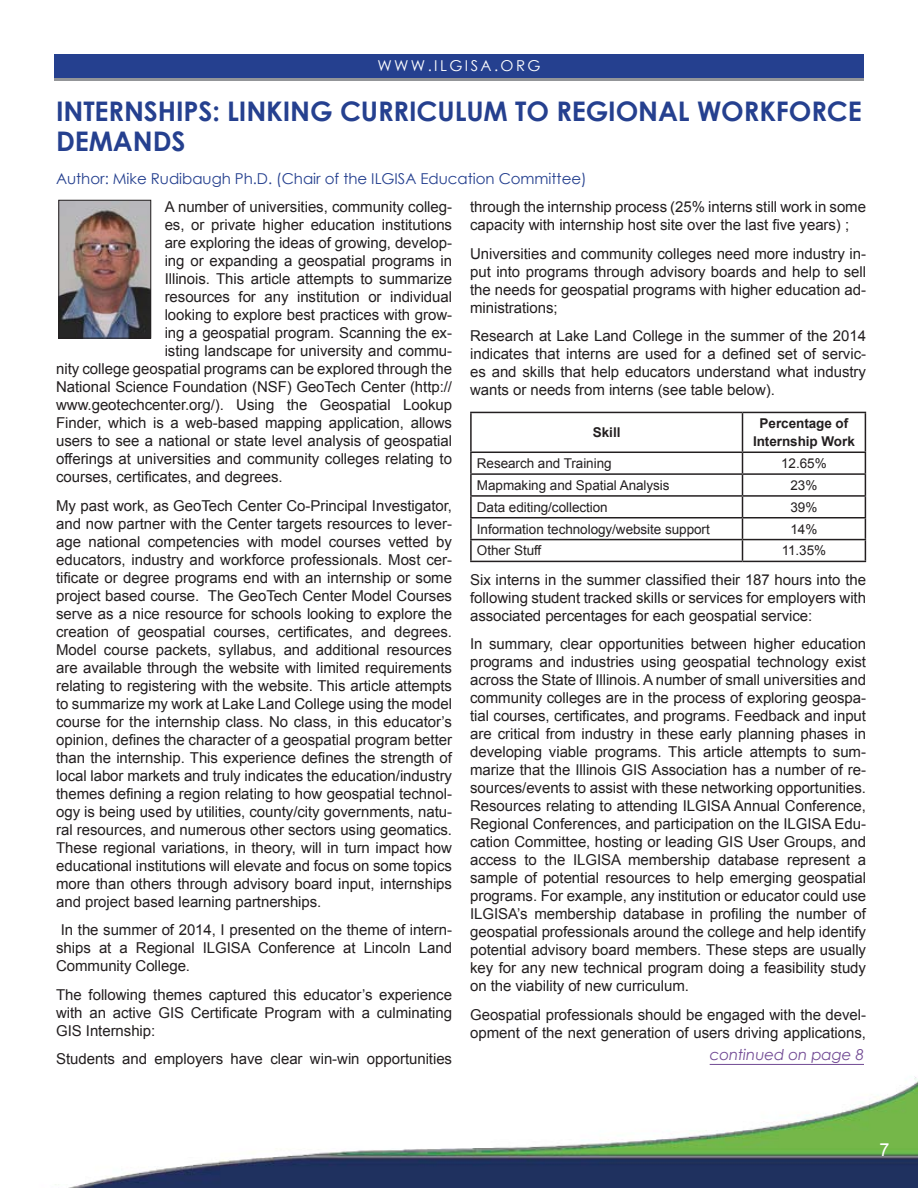
<style>
.page{position:relative;width:918px;height:1188px;background:#fff}
.page>*{position:absolute;margin:0;border:0;box-sizing:border-box;transform-origin:0 0}
.t1{font:700 27px/30px "Century Gothic";letter-spacing:-.005em;color:#25408f}
.t2{font:18px "Arial";color:#fff}
.t3{font:15px/18px "Arial";letter-spacing:-.005em;color:#231f20;text-align:justify}
.t4{font:15px "Century Gothic";letter-spacing:-.005em;color:#25408f}
.t5{font:italic 15px "Century Gothic";letter-spacing:-.005em;color:#714993}
.t6{font:15px "Century Gothic";letter-spacing:.16em;color:#fff}
.t7{font:13.5px "Arial";letter-spacing:-.005em;color:#231f20}
.t8{font:700 13.5px/18px "Arial";letter-spacing:-.005em;color:#231f20;text-align:center}
</style>
<div class="page">
<img style="left:55px;top:1063px;width:863px;height:125px">
<div style="left:54px;top:54px;width:810px;height:25px;background:#25408f"></div>
<hr style="left:54px;top:79px;width:810px;height:2px;background:#939598">
<hr style="left:470px;top:412px;width:272px;height:1px;background:#231f20">
<hr style="left:470px;top:413px;width:2px;height:39px;background:#231f20">
<hr style="left:742px;top:412px;width:124px;height:1px;background:#231f20">
<hr style="left:742px;top:413px;width:1px;height:39px;background:#231f20">
<hr style="left:865px;top:413px;width:1px;height:39px;background:#231f20">
<hr style="left:470px;top:452px;width:272px;height:1px;background:#231f20">
<hr style="left:470px;top:453px;width:2px;height:20px;background:#231f20">
<hr style="left:742px;top:452px;width:124px;height:1px;background:#231f20">
<hr style="left:470px;top:473px;width:272px;height:2px;background:#231f20">
<hr style="left:470px;top:475px;width:2px;height:20px;background:#231f20">
<hr style="left:742px;top:473px;width:124px;height:2px;background:#231f20">
<hr style="left:470px;top:495px;width:272px;height:2px;background:#231f20">
<hr style="left:470px;top:497px;width:2px;height:20px;background:#231f20">
<hr style="left:742px;top:495px;width:124px;height:2px;background:#231f20">
<hr style="left:470px;top:517px;width:272px;height:2px;background:#231f20">
<hr style="left:470px;top:519px;width:2px;height:20px;background:#231f20">
<hr style="left:742px;top:517px;width:124px;height:2px;background:#231f20">
<hr style="left:470px;top:539px;width:272px;height:1px;background:#231f20">
<hr style="left:470px;top:540px;width:2px;height:21px;background:#231f20">
<hr style="left:742px;top:539px;width:124px;height:1px;background:#231f20">
<svg style="left:742px;top:453px;width:1px;height:108px"></svg>
<svg style="left:865px;top:453px;width:1px;height:108px"></svg>
<hr style="left:470px;top:561px;width:272px;height:1px;background:#231f20">
<hr style="left:742px;top:561px;width:124px;height:1px;background:#231f20">
<hr style="left:710px;top:1064px;width:154px;height:1px;background:#714993">
<img style="left:60px;top:202px;width:89px;height:135px">
<div style="left:58px;top:200px;width:93px;height:139px;border:1px solid #231f20"></div>
<p class="t6" style="left:377px;top:57px;width:165px">WWW.ILGISA.ORG</p>
<h1 class="t1" style="left:56px;top:95px;width:807px">INTERNSHIPS: LINKING CURRICULUM TO REGIONAL WORKFORCE<br>DEMANDS</h1>
<p class="t4" style="left:56px;top:169px;width:532px">Author: Mike Rudibaugh Ph. D. (Chair of the ILGISA Education Committee)</p>
<p class="t3" style="left:165px;top:198px;width:289px">A number of universities, community colleg-</p>
<p class="t3" style="left:165px;top:216px;width:289px">es, or private higher education institutions</p>
<p class="t3" style="left:165px;top:234px;width:289px">are exploring the ideas of growing, develop-</p>
<p class="t3" style="left:165px;top:252px;width:289px">ing or expanding a geospatial programs in</p>
<p class="t3" style="left:165px;top:270px;width:289px">Illinois. This article attempts to summarize</p>
<p class="t3" style="left:165px;top:288px;width:289px">resources for any institution or individual</p>
<p class="t3" style="left:165px;top:306px;width:289px">looking to explore best practices with grow-</p>
<p class="t3" style="left:165px;top:324px;width:289px">ing a geospatial program. Scanning the ex-</p>
<p class="t3" style="left:165px;top:342px;width:289px">isting landscape for university and commu-</p>
<p class="t3" style="left:56px;top:360px;width:397px">nity college geospatial programs can be explored through the</p>
<p class="t3" style="left:56px;top:378px;width:397px">National Science Foundation (NSF) GeoTech Center (http://</p>
<p class="t3" style="left:56px;top:396px;width:397px">www.geotechcenter.org/). Using the Geospatial Lookup</p>
<p class="t3" style="left:56px;top:414px;width:397px">Finder, which is a web-based mapping application, allows</p>
<p class="t3" style="left:56px;top:432px;width:397px">users to see a national or state level analysis of geospatial</p>
<p class="t3" style="left:56px;top:450px;width:397px">offerings at universities and community colleges relating to</p>
<p class="t3" style="left:56px;top:468px;width:228px">courses, certificates, and degrees.</p>
<p class="t3" style="left:56px;top:497px;width:397px">My past work, as GeoTech Center Co-Principal Investigator, and now partner with the Center targets resources to lever&shy;age national competencies with model courses vetted by educators, industry and workforce professionals. Most cer&shy;tificate or degree programs end with an internship or some project based course. The GeoTech Center Model Courses serve as a nice resource for schools looking to explore the creation of geospatial courses, certificates, and degrees.<br>Model course packets, syllabus, and additional resources are available through the website with limited requirements relating to registering with the website. This article attempts to summarize my work at Lake Land College using the model course for the internship class. No class, in this educator’s opinion, defines the character of a geospatial program better than the internship. This experience defines the strength of local labor markets and truly indicates the education/industry themes defining a region relating to how geospatial technol&shy;ogy is being used by utilities, county/city governments, natu&shy;ral resources, and numerous other sectors using geomatics.<br>These regional variations, in theory, will in turn impact how educational institutions will elevate and focus on some topics more than others through advisory board input, internships and project based learning partnerships.</p>
<p class="t3" style="left:56px;top:921px;width:397px;text-indent:5px">In the summer of 2014, I presented on the theme of intern&shy;ships at a Regional ILGISA Conference at Lincoln Land Community College.</p>
<p class="t3" style="left:56px;top:986px;width:397px">The following themes captured this educator’s experience with an active GIS Certificate Program with a culminating GIS Internship:</p>
<p class="t3" style="left:56px;top:1050px;width:397px">Students and employers have clear win-win opportunities</p>
<p class="t3" style="left:470px;top:198px;width:397px">through the internship process (25% interns still work in some capacity with internship host site over the last five years) ;</p>
<p class="t3" style="left:470px;top:245px;width:397px">Universities and community colleges need more industry in&shy;put into programs through advisory boards and help to sell the needs for geospatial programs with higher education ad&shy;ministrations;</p>
<p class="t3" style="left:470px;top:327px;width:397px">Research at Lake Land College in the summer of the 2014 indicates that interns are used for a defined set of servic&shy;es and skills that help educators understand what industry wants or needs from interns (see table below).</p>
<p class="t8" style="left:593px;top:424px;width:29px">Skill</p>
<p class="t8" style="left:753px;top:415px;width:103px">Percentage of<br>Internship Work</p>
<p class="t7" style="left:477px;top:455px;width:136px">Research and Training</p>
<p class="t7" style="left:781px;top:455px;width:47px">12.65%</p>
<p class="t7" style="left:477px;top:476px;width:194px">Mapmaking and Spatial Analysis</p>
<p class="t7" style="left:791px;top:476px;width:28px">23%</p>
<p class="t7" style="left:477px;top:498px;width:132px">Data editing/collection</p>
<p class="t7" style="left:791px;top:498px;width:28px">39%</p>
<p class="t7" style="left:477px;top:520px;width:234px">Information technology/website support</p>
<p class="t7" style="left:791px;top:520px;width:28px">14%</p>
<p class="t7" style="left:477px;top:542px;width:66px">Other Stuff</p>
<p class="t7" style="left:782px;top:542px;width:46px">11.35%</p>
<p class="t3" style="left:470px;top:571px;width:397px">Six interns in the summer classified their 187 hours into the following student tracked skills or services for employers with associated percentages for each geospatial service:</p>
<p class="t3" style="left:470px;top:635px;width:398px">In summary, clear opportunities between higher education programs and industries using geospatial technology exist across the State of Illinois. A number of small universities and community colleges are in the process of exploring geospa&shy;tial courses, certificates, and programs. Feedback and input are critical from industry in these early planning phases in developing viable programs. This article attempts to sum&shy;marize that the Illinois GIS Association has a number of re&shy;sources/events to assist with these networking opportunities.<br>Resources relating to attending ILGISA Annual Conference, Regional Conferences, and participation on the ILGISA Edu&shy;cation Committee, hosting or leading GIS User Groups, and access to the ILGISA membership database represent a sample of potential resources to help emerging geospatial programs. For example, any institution or educator could use ILGISA’s membership database in profiling the number of geospatial professionals around the college and help identify potential advisory board members. These steps are usually key for any new technical program doing a feasibility study on the viability of new curriculum.</p>
<p class="t3" style="left:470px;top:1006px;width:397px">Geospatial professionals should be engaged with the devel&shy;opment of the next generation of users driving applications,</p>
<p class="t5" style="left:710px;top:1045px;width:156px">continued on page 8</p>
<p class="t2" style="left:880px;top:1137px;width:12px">7</p>
</div>
